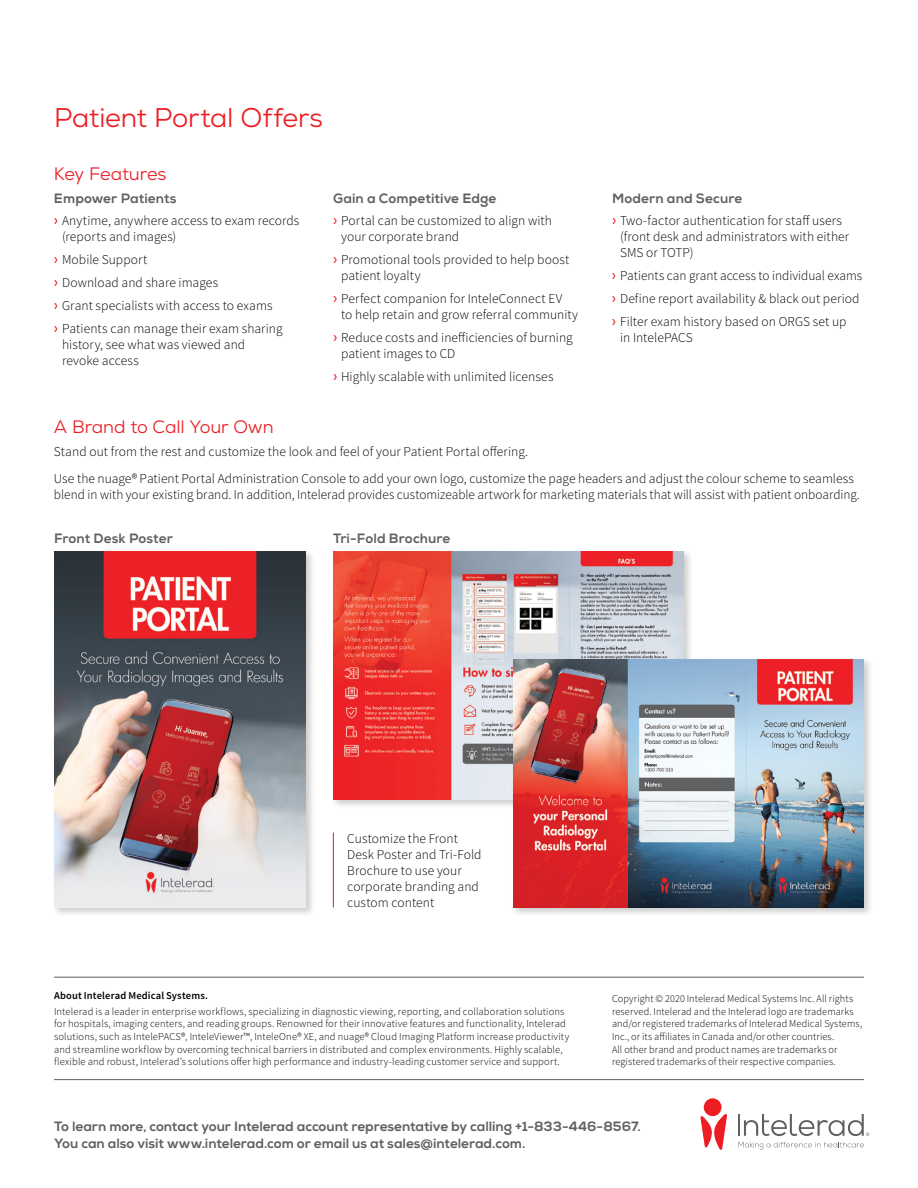
<style>
.page{position:relative;width:918px;height:1188px;background:#fff}
.page>*{position:absolute;margin:0;border:0;box-sizing:border-box;transform-origin:0 0}
.t1{font:27px "Nexa";letter-spacing:-.005em;color:#ed1d24}
.t2{font:18px "Nexa";letter-spacing:-.01em;color:#ed1d24}
.t3{font:300 13.5px/16.2px "Source Sans Pro";letter-spacing:.005em;color:#000}
.t4{font:13.5px/16.2px "Nexa X Bold";color:#5f6062}
.t5{font:300 10.5px/12.6px "Source Sans Pro";letter-spacing:.015em;color:#000}
.t6{font:600 10.5px "Source Sans Pro";letter-spacing:.015em;color:#000}
.s1{font-family:"Nexa";font-weight:400;color:#ed1d24}
</style>
<div class="page">
<div style="left:52px;top:549px;width:264px;height:368px;background:#000;opacity:.2"></div>
<img style="left:54px;top:551px;width:252px;height:356px">
<div style="left:331px;top:549px;width:363px;height:260px;background:#000;opacity:.2"></div>
<img style="left:333px;top:551px;width:351px;height:248px">
<div style="left:511px;top:657px;width:363px;height:260px;background:#000;opacity:.2"></div>
<img style="left:513px;top:659px;width:351px;height:248px">
<hr style="left:333px;top:833px;width:1px;height:74px;background:#ed1d24">
<hr style="left:738px;top:1114px;width:2px;height:22px;background:#5f6062">
<svg style="left:744px;top:1114px;width:125px;height:22px"></svg>
<svg style="left:700px;top:1113px;width:27px;height:37px"></svg>
<div style="left:704px;top:1098px;width:18px;height:18px;background:#ed1d24;border-radius:50%"></div>
<svg style="left:738px;top:1142px;width:126px;height:8px"></svg>
<hr style="left:54px;top:977px;width:810px;height:1px;background:#5f6062">
<hr style="left:54px;top:1079px;width:810px;height:1px;background:#5f6062">
<h1 class="t1" style="left:54px;top:100px;width:271px">Patient Portal Offers</h1>
<h2 class="t2" style="left:54px;top:162px;width:114px">Key Features</h2>
<p class="t4" style="left:54px;top:190px;width:124px">Empower Patients</p>
<p class="t3" style="left:62px;top:212px;width:239px;text-indent:-8px"><span class="s1">›</span> Anytime, anywhere access to exam records (reports and images)</p>
<p class="t3" style="left:54px;top:248px;width:230px;line-height:23px"><span class="s1">›</span> Mobile Support<br><span class="s1">›</span> Download and share images<br><span class="s1">›</span> Grant specialists with access to exams<br><span class="s1">›</span> Patients can manage their exam sharing</p>
<p class="t3" style="left:62px;top:336px;width:185px">history, see what was viewed and revoke access</p>
<p class="t4" style="left:333px;top:190px;width:165px">Gain a Competitive Edge</p>
<p class="t3" style="left:341px;top:212px;width:212px;text-indent:-8px"><span class="s1">›</span> Portal can be customized to align with your corporate brand</p>
<p class="t3" style="left:341px;top:251px;width:230px;text-indent:-8px"><span class="s1">›</span> Promotional tools provided to help boost patient loyalty</p>
<p class="t3" style="left:341px;top:290px;width:239px;text-indent:-8px"><span class="s1">›</span> Perfect companion for InteleConnect EV<br>to help retain and grow referral community</p>
<p class="t3" style="left:341px;top:329px;width:233px;text-indent:-8px"><span class="s1">›</span> Reduce costs and inefficiencies of burning patient images to CD</p>
<p class="t3" style="left:333px;top:369px;width:222px"><span class="s1">›</span> Highly scalable with unlimited licenses</p>
<p class="t4" style="left:612px;top:190px;width:132px">Modern and Secure</p>
<p class="t3" style="left:620px;top:212px;width:231px;text-indent:-8px"><span class="s1">›</span> Two-factor authentication for staff users (front desk and administrators with either<br>SMS or TOTP)</p>
<p class="t3" style="left:612px;top:264px;width:252px;line-height:23px"><span class="s1">›</span> Patients can grant access to individual exams <span class="s1">›</span> Define report availability &amp; black out period <span class="s1">›</span> Filter exam history based on ORGS set up</p>
<p class="t3" style="left:620px;top:329px;width:74px">in IntelePACS</p>
<h2 class="t2" style="left:54px;top:416px;width:221px">A Brand to Call Your Own</h2>
<p class="t3" style="left:54px;top:438px;width:801px;line-height:27px">Stand out from the rest and customize the look and feel of your Patient Portal offering.<br>Use the nuage® Patient Portal Administration Console to add your own logo, customize the page headers and adjust the colour scheme to seamless</p>
<p class="t3" style="left:54px;top:487px;width:807px">blend in with your existing brand. In addition, Intelerad provides customizeable artwork for marketing materials that will assist with patient onboarding.</p>
<p class="t4" style="left:54px;top:530px;width:120px">Front Desk Poster</p>
<p class="t4" style="left:333px;top:530px;width:119px">Tri-Fold Brochure</p>
<p class="t3" style="left:347px;top:830px;width:136px">Customize the Front<br>Desk Poster and Tri-Fold<br>Brochure to use your corporate branding and custom content</p>
<p class="t6" style="left:54px;top:989px;width:156px">About Intelerad Medical Systems.</p>
<p class="t5" style="left:54px;top:1005px;width:517px">Intelerad is a leader in enterprise workflows, specializing in diagnostic viewing, reporting, and collaboration solutions for hospitals, imaging centers, and reading groups. Renowned for their innovative features and functionality, Intelerad solutions, such as IntelePACS®, InteleViewer™, InteleOne® XE, and nuage® Cloud Imaging Platform increase productivity and streamline workflow by overcoming technical barriers in distributed and complex environments. Highly scalable, flexible and robust, Intelerad’s solutions offer high performance and industry-leading customer service and support.</p>
<p class="t5" style="left:612px;top:992px;width:252px">Copyright © 2020 Intelerad Medical Systems Inc. All rights reserved. Intelerad and the Intelerad logo are trademarks and/or registered trademarks of Intelerad Medical Systems, Inc., or its affiliates in Canada and/or other countries.<br>All other brand and product names are trademarks or registered trademarks of their respective companies.</p>
<p class="t4" style="left:54px;top:1119px;width:588px">To learn more, contact your Intelerad account representative by calling +1-833-446-8567.<br>You can also visit www.intelerad.com or email us at sales@intelerad.com.</p>
</div>
